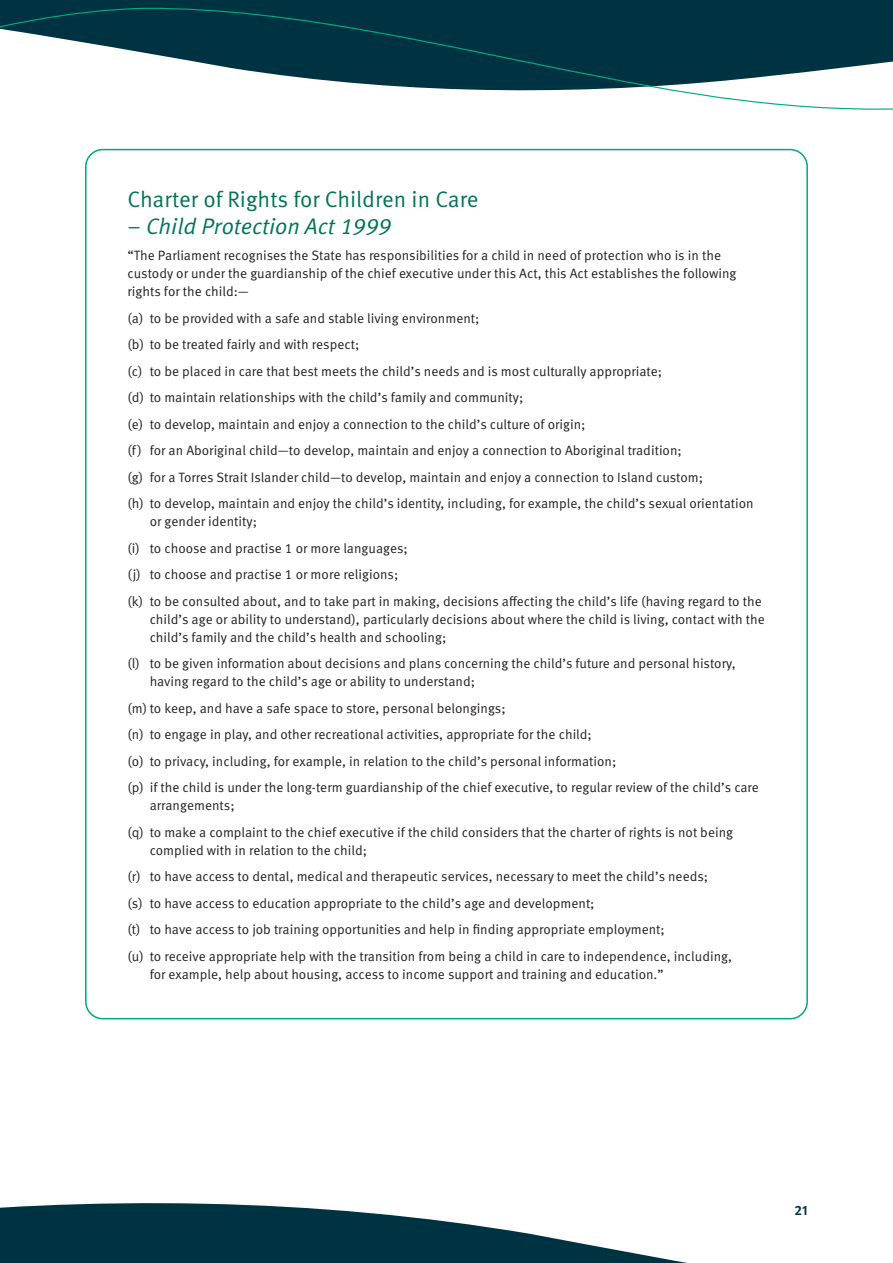
<style>
.page{position:relative;width:893px;height:1263px;background:#fff}
.page>*{position:absolute;margin:0;border:0;box-sizing:border-box;transform-origin:0 0}
.t1{font:22.5px "Meta OT Norm";color:#007359}
.t2{font:22.5px "Meta OT Norm Ita";color:#007359}
.t3{font:13.5px/18px "Meta OT Norm";color:#231f20}
.t4{font:700 13.5px "Meta OT";color:#003342}
.s1{font-family:"Meta OT Norm"}
</style>
<div class="page">
<svg style="left:0;top:0;width:893px;height:110px"></svg>
<svg style="left:0;top:1203px;width:687px;height:60px;fill:#003342"></svg>
<h3 class="t1" style="left:128px;top:185px;width:353px">Charter of Rights for Children in Care</h3>
<h3 class="t2" style="left:128px;top:212px;width:265px"><span class="s1">–</span> Child Protection Act 1999</h3>
<p class="t3" style="left:128px;top:247px;width:610px">“The Parliament recognises the State has responsibilities for a child in need of protection who is in the custody or under the guardianship of the chief executive under this Act, this Act establishes the following rights for the child:—</p>
<p class="t3" style="left:128px;top:309px;width:354px">(a) to be provided with a safe and stable living environment;</p>
<p class="t3" style="left:128px;top:336px;width:233px">(b) to be treated fairly and with respect;</p>
<p class="t3" style="left:128px;top:362px;width:536px">(c) to be placed in care that best meets the child’s needs and is most culturally appropriate;</p>
<p class="t3" style="left:128px;top:389px;width:397px">(d) to maintain relationships with the child’s family and community;</p>
<p class="t3" style="left:128px;top:415px;width:459px">(e) to develop, maintain and enjoy a connection to the child’s culture of origin;</p>
<p class="t3" style="left:128px;top:442px;width:556px">(f) for an Aboriginal child—to develop, maintain and enjoy a connection to Aboriginal tradition;</p>
<p class="t3" style="left:128px;top:468px;width:577px">(g) for a Torres Strait Islander child—to develop, maintain and enjoy a connection to Island custom;</p>
<p class="t3" style="left:150px;top:495px;width:605px;text-indent:-22px">(h) to develop, maintain and enjoy the child’s identity, including, for example, the child’s sexual orientation or gender identity;</p>
<p class="t3" style="left:128px;top:539px;width:282px">(i) to choose and practise 1 or more languages;</p>
<p class="t3" style="left:128px;top:566px;width:272px">(j) to choose and practise 1 or more religions;</p>
<p class="t3" style="left:150px;top:592px;width:617px;text-indent:-22px">(k) to be consulted about, and to take part in making, decisions affecting the child’s life (having regard to the child’s age or ability to understand), particularly decisions about where the child is living, contact with the child’s family and the child’s health and schooling;</p>
<p class="t3" style="left:150px;top:655px;width:587px;text-indent:-22px">(l) to be given information about decisions and plans concerning the child’s future and personal history, having regard to the child’s age or ability to understand;</p>
<p class="t3" style="left:128px;top:699px;width:380px">(m) to keep, and have a safe space to store, personal belongings;</p>
<p class="t3" style="left:128px;top:726px;width:466px">(n) to engage in play, and other recreational activities, appropriate for the child;</p>
<p class="t3" style="left:128px;top:752px;width:490px">(o) to privacy, including, for example, in relation to the child’s personal information;</p>
<p class="t3" style="left:150px;top:779px;width:611px;text-indent:-22px">(p) if the child is under the long-term guardianship of the chief executive, to regular review of the child’s care arrangements;</p>
<p class="t3" style="left:150px;top:823px;width:585px;text-indent:-22px">(q) to make a complaint to the chief executive if the child considers that the charter of rights is not being complied with in relation to the child;</p>
<p class="t3" style="left:128px;top:868px;width:582px">(r) to have access to dental, medical and therapeutic services, necessary to meet the child’s needs;</p>
<p class="t3" style="left:128px;top:894px;width:469px">(s) to have access to education appropriate to the child’s age and development;</p>
<p class="t3" style="left:128px;top:921px;width:539px">(t) to have access to job training opportunities and help in finding appropriate employment;</p>
<p class="t3" style="left:150px;top:947px;width:584px;text-indent:-22px">(u) to receive appropriate help with the transition from being a child in care to independence, including, for example, help about housing, access to income support and training and education.”</p>
<p class="t4" style="left:795px;top:1202px;width:15px">21</p>
</div>
